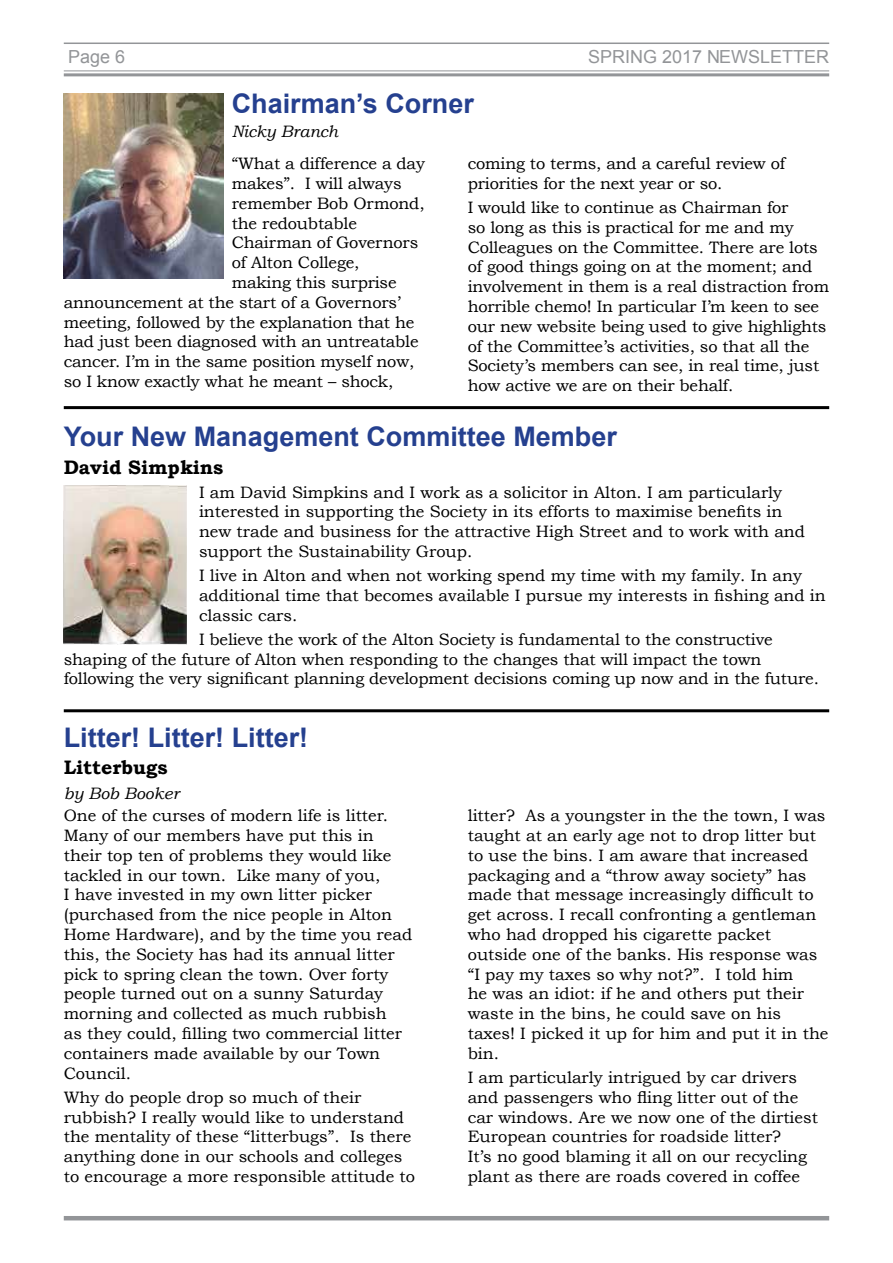
<style>
.page{position:relative;width:893px;height:1263px;background:#fff}
.page>*{position:absolute;margin:0;border:0;box-sizing:border-box;transform-origin:0 0}
.t1{font:700 27px "Arial";color:#25408f}
.t2{font:700 19.5px "Bookman Old Style";color:#000}
.t3{font:18px "Arial";color:#939598}
.t4{font:16.5px/19.8px "Bookman Old Style";color:#000}
.t5{font:italic 16.5px "Bookman Old Style";color:#000}
</style>
<div class="page">
<hr style="left:64px;top:1216px;width:765px;height:4px;background:#939598">
<hr style="left:64px;top:70px;width:765px;height:1px;background:#939598">
<hr style="left:64px;top:73px;width:765px;height:3px;background:#939598">
<hr style="left:64px;top:43px;width:765px;height:1px;background:#939598">
<img style="left:64px;top:94px;width:159px;height:185px">
<hr style="left:64px;top:406px;width:765px;height:3px;background:#000">
<img style="left:64px;top:486px;width:122px;height:158px">
<hr style="left:64px;top:709px;width:765px;height:3px;background:#000">
<p class="t3" style="left:68px;top:44px;width:59px">Page 6</p>
<p class="t3" style="left:588px;top:44px;width:242px">SPRING 2017 NEWSLETTER</p>
<h1 class="t1" style="left:232px;top:86px;width:244px">Chairman’s Corner</h1>
<p class="t5" style="left:232px;top:122px;width:108px">Nicky Branch</p>
<p class="t4" style="left:468px;top:154px;width:319px">coming to terms, and a careful review of priorities for the next year or so.</p>
<p class="t4" style="left:468px;top:197px;width:363px">I would like to continue as Chairman for<br>so long as this is practical for me and my Colleagues on the Committee. There are lots of good things going on at the moment; and involvement in them is a real distraction from horrible chemo! In particular I’m keen to see our new website being used to give highlights of the Committee’s activities, so that all the Society’s members can see, in real time, just how active we are on their behalf.</p>
<h1 class="t1" style="left:64px;top:418px;width:555px">Your New Management Committee Member</h1>
<p class="t2" style="left:64px;top:455px;width:161px">David Simpkins</p>
<p class="t4" style="left:199px;top:482px;width:607px">I am David Simpkins and I work as a solicitor in Alton. I am particularly interested in supporting the Society in its efforts to maximise benefits in new trade and business for the attractive High Street and to work with and support the Sustainability Group.</p>
<p class="t4" style="left:199px;top:566px;width:628px">I live in Alton and when not working spend my time with my family. In any additional time that becomes available I pursue my interests in fishing and in classic cars.</p>
<p class="t4" style="left:64px;top:629px;width:757px;text-indent:135px">I believe the work of the Alton Society is fundamental to the constructive shaping of the future of Alton when responding to the changes that will impact the town following the very significant planning development decisions coming up now and in the future.</p>
<p class="t4" style="left:232px;top:154px;width:195px">“What a difference a day</p>
<p class="t4" style="left:232px;top:173px;width:171px">makes”. I will always</p>
<p class="t4" style="left:232px;top:193px;width:194px">remember Bob Ormond,</p>
<p class="t4" style="left:232px;top:213px;width:127px">the redoubtable</p>
<p class="t4" style="left:232px;top:233px;width:188px">Chairman of Governors</p>
<p class="t4" style="left:232px;top:253px;width:129px">of Alton College,</p>
<p class="t4" style="left:232px;top:272px;width:166px">making this surprise</p>
<p class="t4" style="left:64px;top:292px;width:338px">announcement at the start of a Governors’</p>
<p class="t4" style="left:64px;top:312px;width:352px">meeting, followed by the explanation that he</p>
<p class="t4" style="left:64px;top:332px;width:356px">had just been diagnosed with an untreatable</p>
<p class="t4" style="left:64px;top:352px;width:352px">cancer. I’m in the same position myself now,</p>
<p class="t4" style="left:64px;top:371px;width:331px">so I know exactly what he meant – shock,</p>
<h1 class="t1" style="left:64px;top:719px;width:246px">Litter! Litter! Litter!</h1>
<p class="t2" style="left:64px;top:756px;width:105px">Litterbugs</p>
<p class="t5" style="left:64px;top:783px;width:117px">by Bob Booker</p>
<p class="t4" style="left:64px;top:806px;width:350px">One of the curses of modern life is litter.<br>Many of our members have put this in their top ten of problems they would like tackled in our town. Like many of you,<br>I have invested in my own litter picker (purchased from the nice people in Alton Home Hardware), and by the time you read this, the Society has had its annual litter pick to spring clean the town. Over forty people turned out on a sunny Saturday morning and collected as much rubbish<br>as they could, filling two commercial litter containers made available by our Town Council.</p>
<p class="t4" style="left:64px;top:1087px;width:353px">Why do people drop so much of their rubbish? I really would like to understand the mentality of these “litterbugs”. Is there anything done in our schools and colleges to encourage a more responsible attitude to</p>
<p class="t4" style="left:468px;top:806px;width:362px">litter? As a youngster in the the town, I was taught at an early age not to drop litter but to use the bins. I am aware that increased packaging and a “throw away society” has made that message increasingly difficult to get across. I recall confronting a gentleman who had dropped his cigarette packet outside one of the banks. His response was “I pay my taxes so why not?”. I told him<br>he was an idiot: if he and others put their waste in the bins, he could save on his taxes! I picked it up for him and put it in the bin.</p>
<p class="t4" style="left:468px;top:1067px;width:352px">I am particularly intrigued by car drivers and passengers who fling litter out of the car windows. Are we now one of the dirtiest European countries for roadside litter?<br>It’s no good blaming it all on our recycling plant as there are roads covered in coffee</p>
</div>
